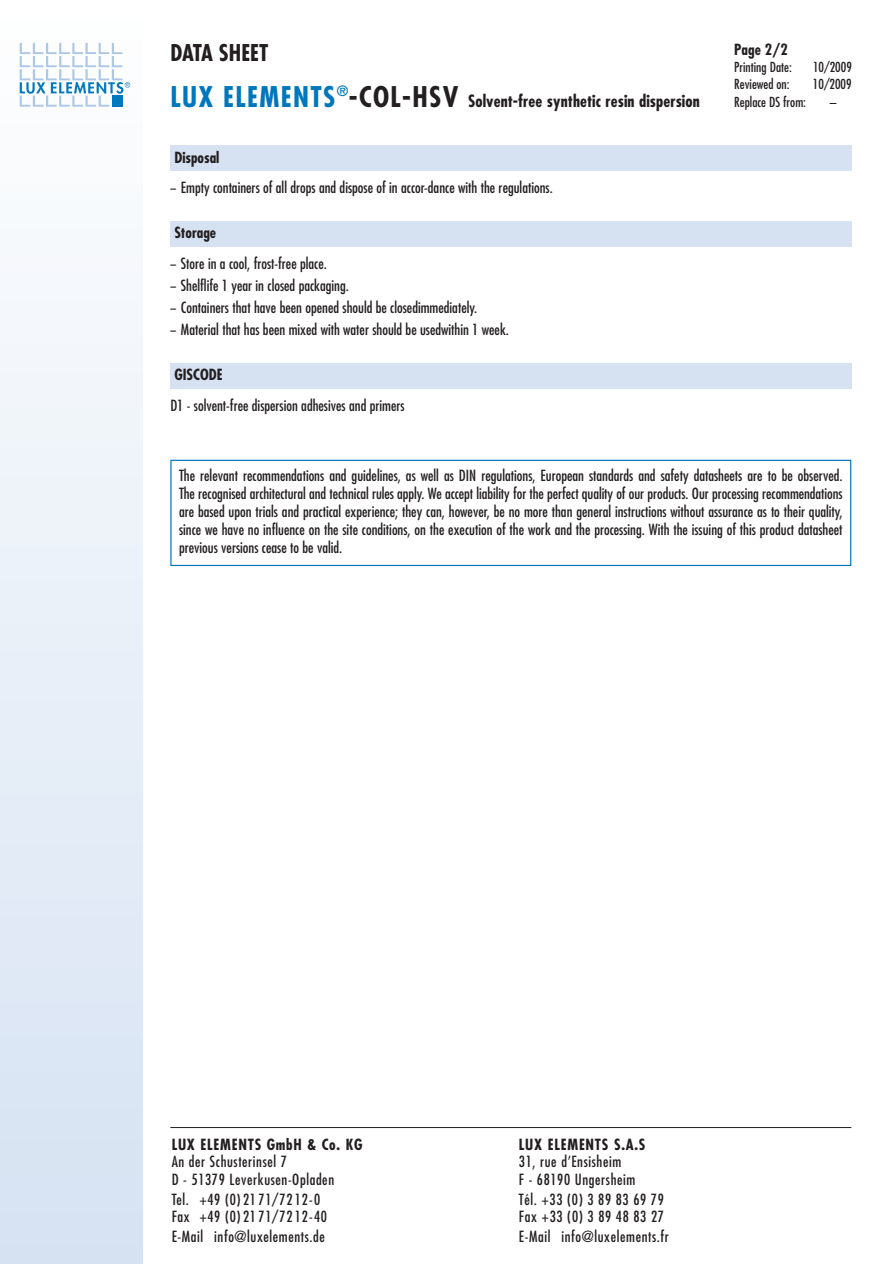
<style>
.page{position:relative;width:894px;height:1264px;background:#fff}
.page>*{position:absolute;margin:0;border:0;box-sizing:border-box;transform-origin:0 0}
.t1{font:700 condensed 22.5px "Futura";color:#231f20}
.t2{font:700 condensed 16.5px "Futura";letter-spacing:.005em;color:#231f20}
.t3{font:condensed 15px/18px "Futura";color:#231f20;text-align:justify}
.t4{font:condensed 15px "Futura";color:#231f20;scale:.75 1}
.t5{font:condensed 15px/17.5px "Futura";letter-spacing:.04em;color:#231f20}
.t6{font:700 condensed 15px "Futura";letter-spacing:.05em;color:#231f20}
.t7{font:700 condensed 15px "Futura";color:#231f20}
.t8{font:condensed 13.5px "Futura";color:#231f20}
.s1{font-size:27.75px;color:#0077bc}
.s2{font-size:27.75px}
</style>
<div class="page">
<div style="left:170px;top:221px;width:680px;height:26px;background:#d6e2f2"></div>
<div style="left:170px;top:145px;width:680px;height:25px;background:#d6e2f2"></div>
<div style="left:170px;top:363px;width:680px;height:26px;background:#d6e2f2"></div>
<div style="left:0;top:0;width:143px;height:1263px;background:linear-gradient(to bottom,#fefefe,#d6e2f2)"></div>
<svg style="left:20px;top:43px;width:110px;height:64px"></svg>
<hr style="left:170px;top:1127px;width:680px;height:1px;background:#231f20">
<div style="left:170px;top:460px;width:680px;height:106px;border:1px solid #0077bc"></div>
<h1 class="t1" style="left:170px;top:43px;width:99px">DATA SHEET</h1>
<p class="t6" style="left:734px;top:43px;width:55px">Page 2/2</p>
<p class="t8" style="left:734px;top:61px;width:59px">Printing Date:</p>
<p class="t8" style="left:812px;top:61px;width:40px">10/2009</p>
<p class="t8" style="left:734px;top:78px;width:57px">Reviewed on:</p>
<p class="t8" style="left:812px;top:78px;width:40px">10/2009</p>
<p class="t8" style="left:734px;top:96px;width:73px">Replace DS from:</p>
<p class="t8" style="left:829px;top:96px;width:8px">–</p>
<p class="t2" style="left:170px;top:93px;width:530px"><span class="s1">LUX ELEMENTS</span><sup>®</sup><span class="s2">-COL-HSV</span> Solvent-free synthetic resin dispersion</p>
<p class="t7" style="left:174px;top:150px;width:47px">Disposal</p>
<p class="t4" style="left:170px;top:181px;width:511px">– Empty containers of all drops and dispose of in accor-dance with the regulations.</p>
<p class="t7" style="left:174px;top:226px;width:43px">Storage</p>
<p class="t4" style="left:170px;top:256px;width:210px">– Store in a cool, frost-free place.</p>
<p class="t4" style="left:170px;top:278px;width:239px">– Shelflife 1 year in closed packaging.</p>
<p class="t4" style="left:170px;top:301px;width:410px">– Containers that have been opened should be closedimmediately.</p>
<p class="t4" style="left:170px;top:323px;width:453px">– Material that has been mixed with water should be usedwithin 1 week.</p>
<p class="t7" style="left:174px;top:368px;width:50px">GISCODE</p>
<p class="t3" style="left:170px;top:397px;width:236px">D1 - solvent-free dispersion adhesives and primers</p>
<p class="t3" style="left:179px;top:467px;width:664px">The relevant recommendations and guidelines, as well as DIN regulations, European standards and safety datasheets are to be observed.<br>The recognised architectural and technical rules apply. We accept liability for the perfect quality of our products. Our processing recommendations are based upon trials and practical experience; they can, however, be no more than general instructions without assurance as to their quality, since we have no influence on the site conditions, on the execution of the work and the processing. With the issuing of this product datasheet previous versions cease to be valid.</p>
<p class="t6" style="left:172px;top:1137px;width:192px">LUX ELEMENTS GmbH &amp; Co. KG</p>
<p class="t5" style="left:172px;top:1154px;width:164px">An der Schusterinsel 7<br>D - 51379 Leverkusen-Opladen</p>
<p class="t5" style="left:172px;top:1191px;width:157px">Tel. +49 (0) 21 71/72 12-0<br>Fax +49 (0) 21 71/72 12-40</p>
<p class="t5" style="left:172px;top:1228px;width:155px">E-Mail info@luxelements.de</p>
<p class="t6" style="left:518px;top:1137px;width:128px">LUX ELEMENTS S.A.S</p>
<p class="t5" style="left:518px;top:1154px;width:118px">31, rue d’Ensisheim<br>F - 68190 Ungersheim</p>
<p class="t5" style="left:518px;top:1191px;width:146px">Tél. +33 (0) 3 89 83 69 79<br>Fax +33 (0) 3 89 48 83 27</p>
<p class="t5" style="left:518px;top:1228px;width:151px">E-Mail info@luxelements.fr</p>
</div>
